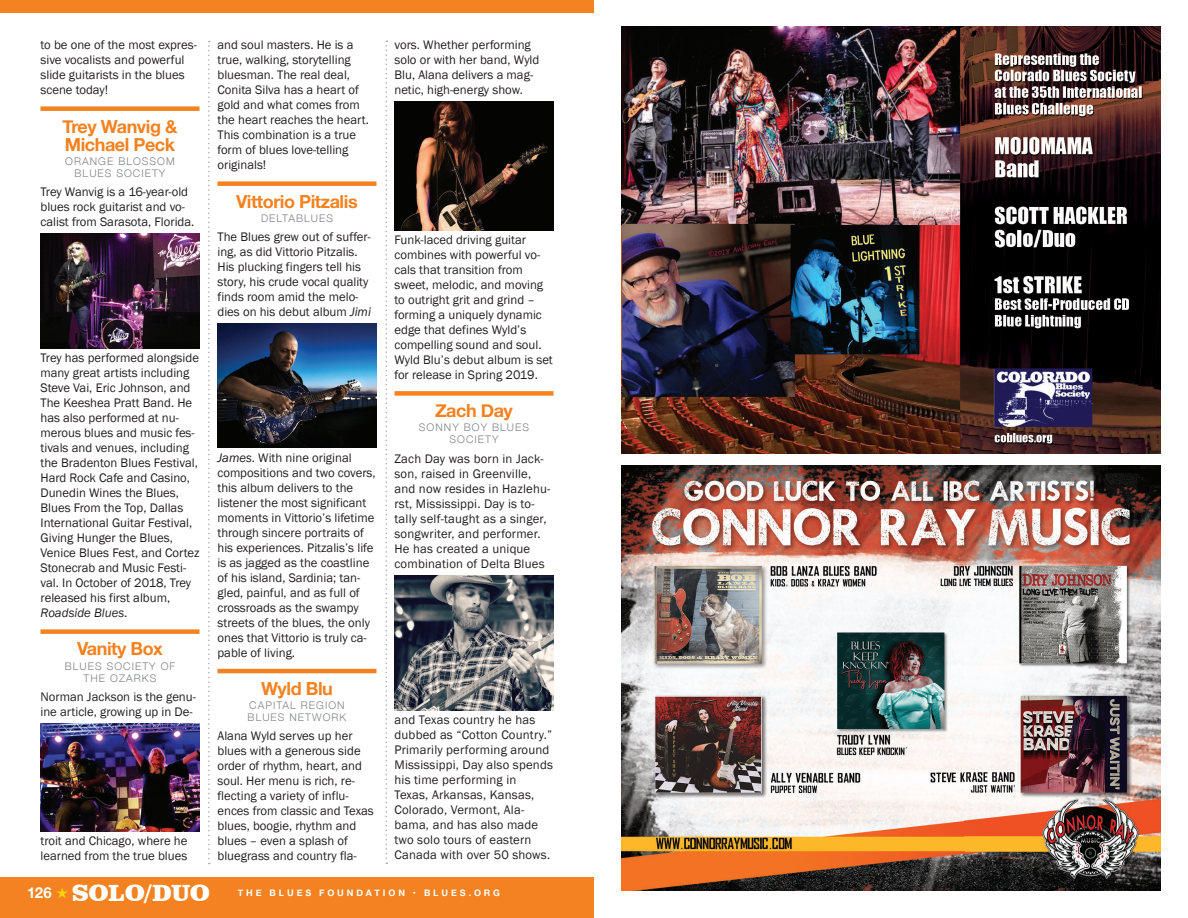
<style>
.page{position:relative;width:1188px;height:918px;background:#fff}
.page>*{position:absolute;margin:0;border:0;box-sizing:border-box;transform-origin:0 0}
.t1{font:900 24px "Clarendon BT";letter-spacing:-.01em;color:#fff}
.IBC-Participant-SOLO{font:700 18px/18px "Helvetica Neue";letter-spacing:-.025em;color:#f58220}
.IBC-Participant-body{font:12.75px/15px "Franklin Gothic";color:#231f20}
.IBC-Particpant-Affil{font:300 10.5px/12px "Helvetica Neue";letter-spacing:.1em;color:#808285;text-align:center}
.t2{font:700 9px "Helvetica Neue";letter-spacing:.325em;color:#fff}
.s1{font-style:italic}
.s2{font-family:"Helvetica Neue";font-weight:700;font-size:15px}
.s3{color:#fed304}
</style>
<div class="page">
<div style="left:0;top:877px;width:593px;height:41px;background:#f58220"></div>
<svg style="left:208px;top:41px;width:2px;height:823px"></svg>
<svg style="left:386px;top:40px;width:1px;height:824px"></svg>
<div style="left:0;top:0;width:593px;height:14px;background:#f58220"></div>
<div style="left:40px;top:106px;width:160px;height:5px;background:#f58220"></div>
<div style="left:40px;top:629px;width:160px;height:5px;background:#f58220"></div>
<img style="left:40px;top:234px;width:160px;height:114px">
<img style="left:40px;top:724px;width:160px;height:108px">
<div style="left:218px;top:181px;width:158px;height:5px;background:#f58220"></div>
<hr style="left:218px;top:669px;width:158px;height:4px;background:#f58220">
<img style="left:217px;top:324px;width:160px;height:124px">
<div style="left:394px;top:391px;width:160px;height:5px;background:#f58220"></div>
<img style="left:394px;top:102px;width:160px;height:128px">
<img style="left:394px;top:575px;width:160px;height:135px">
<img style="left:621px;top:26px;width:540px;height:427px">
<img style="left:621px;top:466px;width:540px;height:425px">
<p class="IBC-Participant-body" style="left:40px;top:38px;width:158px">to be one of the most expres&shy;sive vocalists and powerful slide guitarists in the blues scene today!</p>
<p class="IBC-Participant-SOLO" style="left:63px;top:118px;width:116px">Trey Wanvig &amp;<br>Michael Peck</p>
<p class="IBC-Particpant-Affil" style="left:65px;top:154px;width:111px">ORANGE BLOSSOM<br>BLUES SOCIETY</p>
<p class="IBC-Participant-body" style="left:40px;top:185px;width:155px">Trey Wanvig is a 16-year-old blues rock guitarist and vo&shy;calist from Sarasota, Florida.</p>
<p class="IBC-Participant-body" style="left:40px;top:351px;width:161px">Trey has performed alongside many great artists including<br>Steve Vai, Eric Johnson, and<br>The Keeshea Pratt Band. He has also performed at nu&shy;merous blues and music fes&shy;tivals and venues, including the Bradenton Blues Festival,<br>Hard Rock Cafe and Casino,<br>Dunedin Wines the Blues,<br>Blues From the Top, Dallas<br>International Guitar Festival,<br>Giving Hunger the Blues,<br>Venice Blues Fest, and Cortez<br>Stonecrab and Music Festi&shy;val. In October of 2018, Trey released his first album,<br><span class="s1">Roadside Blues</span>.</p>
<p class="IBC-Participant-SOLO" style="left:77px;top:641px;width:87px">Vanity Box</p>
<p class="IBC-Particpant-Affil" style="left:65px;top:659px;width:112px">BLUES SOCIETY OF<br>THE OZARKS</p>
<p class="IBC-Participant-body" style="left:40px;top:689px;width:157px">Norman Jackson is the genu&shy;ine article, growing up in De-</p>
<p class="IBC-Participant-body" style="left:40px;top:834px;width:148px">troit and Chicago, where he learned from the true blues</p>
<p class="IBC-Participant-body" style="left:218px;top:38px;width:153px">and soul masters. He is a true, walking, storytelling bluesman. The real deal,<br>Conita Silva has a heart of gold and what comes from the heart reaches the heart.<br>This combination is a true form of blues love-telling originals!</p>
<p class="IBC-Participant-SOLO" style="left:236px;top:193px;width:123px">Vittorio Pitzalis</p>
<p class="IBC-Particpant-Affil" style="left:261px;top:211px;width:73px">DELTABLUES</p>
<p class="IBC-Participant-body" style="left:218px;top:230px;width:155px">The Blues grew out of suffer&shy;ing, as did Vittorio Pitzalis.<br>His plucking fingers tell his story, his crude vocal quality finds room amid the melo&shy;dies on his debut album <span class="s1">Jimi</span></p>
<p class="IBC-Participant-body" style="left:218px;top:450px;width:160px"><span class="s1">James</span>. With nine original compositions and two covers, this album delivers to the listener the most significant moments in Vittorio’s lifetime through sincere portraits of his experiences. Pitzalis’s life is as jagged as the coastline of his island, Sardinia; tan&shy;gled, painful, and as full of crossroads as the swampy streets of the blues, the only ones that Vittorio is truly ca&shy;pable of living.</p>
<p class="IBC-Participant-SOLO" style="left:261px;top:680px;width:73px">Wyld Blu</p>
<p class="IBC-Particpant-Affil" style="left:248px;top:699px;width:100px;text-align:left">CAPITAL REGION<br>BLUES NETWORK</p>
<p class="IBC-Participant-body" style="left:218px;top:729px;width:158px">Alana Wyld serves up her blues with a generous side order of rhythm, heart, and soul. Her menu is rich, re&shy;flecting a variety of influ&shy;ences from classic and Texas blues, boogie, rhythm and blues – even a splash of bluegrass and country fla-</p>
<p class="IBC-Participant-body" style="left:394px;top:38px;width:146px">vors. Whether performing solo or with her band, Wyld<br>Blu, Alana delivers a mag&shy;netic, high-energy show.</p>
<p class="IBC-Participant-body" style="left:394px;top:233px;width:160px">Funk-laced driving guitar combines with powerful vo&shy;cals that transition from sweet, melodic, and moving to outright grit and grind – forming a uniquely dynamic edge that defines Wyld’s compelling sound and soul.<br>Wyld Blu’s debut album is set for release in Spring 2019.</p>
<p class="IBC-Participant-SOLO" style="left:435px;top:402px;width:79px">Zach Day</p>
<p class="IBC-Particpant-Affil" style="left:419px;top:421px;width:112px">SONNY BOY BLUES<br>SOCIETY</p>
<p class="IBC-Participant-body" style="left:394px;top:451px;width:157px">Zach Day was born in Jack&shy;son, raised in Greenville, and now resides in Hazlehu&shy;rst, Mississippi. Day is to&shy;tally self-taught as a singer, songwriter, and performer.<br>He has created a unique combination of Delta Blues</p>
<p class="IBC-Participant-body" style="left:394px;top:713px;width:160px">and Texas country he has dubbed as “Cotton Country.”<br>Primarily performing around<br>Mississippi, Day also spends his time performing in<br>Texas, Arkansas, Kansas,<br>Colorado, Vermont, Ala&shy;bama, and has also made two solo tours of eastern<br>Canada with over 50 shows.</p>
<h1 class="t1" style="left:27px;top:878px;width:185px"><span class="s2">126</span> <span class="s3">★</span> SOLO/DUO</h1>
<p class="t2" style="left:238px;top:886px;width:264px">THE BLUES FOUNDATION • BLUES.ORG</p>
</div>
